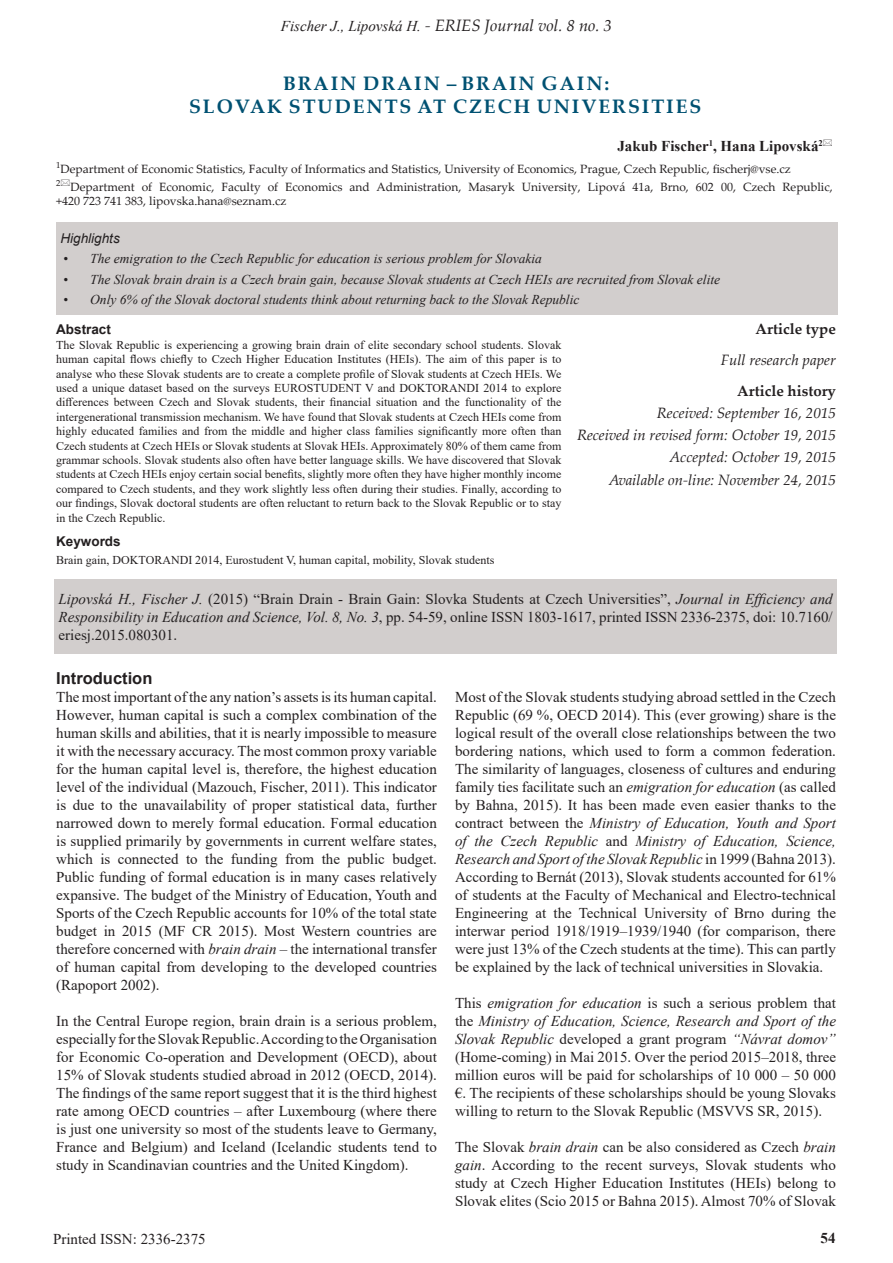
<style>
.page{position:relative;width:893px;height:1263px;background:#fff}
.page>*{position:absolute;margin:0;border:0;box-sizing:border-box;transform-origin:0 0}
.Nadpis_článku{font:700 19.5px "Palatino Linotype";letter-spacing:.1em;color:#005172}
.t1{font:italic 16.5px "Palatino Linotype";color:#231f20}
.Nadpis_1{font:700 16.5px "Arial";color:#231f20}
.Text{font:15px/18px "Times New Roman";color:#231f20;text-align:justify}
.Text-2{font:italic 15px "Palatino Linotype";color:#231f20}
.Autor{font:700 15px "Times New Roman";color:#231f20}
.Text-3{font:700 15px "Palatino Linotype";color:#231f20}
.t2{font:italic 13.5px "Times New Roman";color:#231f20}
.Text-4{font:italic 13.5px "Arial";color:#231f20}
.Nadpis_1-2{font:700 13.5px "Arial";color:#231f20}
.Text-5{font:700 13.5px "Arial";color:#231f20}
.Text-6{font:12px/14.4px "Times New Roman";color:#231f20;text-align:justify}
.Text_pozn__pod_čarou{font:12px "Palatino Linotype";color:#231f20}
.s1{font-family:"Times New Roman";font-size:15px}
.s2{font-style:italic}
</style>
<div class="page">
<div style="left:54px;top:579px;width:783px;height:75px;background:#d2cecd"></div>
<div style="left:56px;top:222px;width:782px;height:93px;background:#d2cecd"></div>
<p class="t1" style="left:281px;top:14px;width:333px"><span class="s1">Fischer J., Lipovská H.</span> - ERIES Journal vol. 8 no. 3</p>
<p class="Nadpis_článku" style="left:283px;top:69px;width:328px">BRAIN DRAIN – BRAIN GAIN:</p>
<p class="Nadpis_článku" style="left:189px;top:93px;width:514px">SLOVAK STUDENTS AT CZECH UNIVERSITIES</p>
<p class="Autor" style="left:617px;top:135px;width:207px">Jakub Fischer<sup>1</sup>, Hana Lipovská<sup>2</sup></p>
<p class="Text_pozn__pod_čarou" style="left:56px;top:160px;width:736px"><sup>1</sup>Department of Economic Statistics, Faculty of Informatics and Statistics, University of Economics, Prague, Czech Republic, fischerj@vse.cz</p>
<p class="Text_pozn__pod_čarou" style="left:56px;top:178px;width:778px"><sup>2</sup> Department of Economic, Faculty of Economics and Administration, Masaryk University, Lipová 41a, Brno, 602 00, Czech Republic,</p>
<p class="Text_pozn__pod_čarou" style="left:56px;top:193px;width:232px">+420 723 741 383, lipovska.hana@seznam.cz</p>
<p class="Text-4" style="left:60px;top:229px;width:61px">Highlights</p>
<p class="t2" style="left:63px;top:249px;width:480px">• The emigration to the Czech Republic for education is serious problem for Slovakia</p>
<p class="t2" style="left:63px;top:270px;width:658px">• The Slovak brain drain is a Czech brain gain, because Slovak students at Czech HEIs are recruited from Slovak elite</p>
<p class="t2" style="left:63px;top:290px;width:518px">• Only 6% of the Slovak doctoral students think about returning back to the Slovak Republic</p>
<p class="Nadpis_1-2" style="left:56px;top:320px;width:56px">Abstract</p>
<p class="Text-6" style="left:56px;top:337px;width:507px">The Slovak Republic is experiencing a growing brain drain of elite secondary school students. Slovak human capital flows chiefly to Czech Higher Education Institutes (HEIs). The aim of this paper is to analyse who these Slovak students are to create a complete profile of Slovak students at Czech HEIs. We used a unique dataset based on the surveys EUROSTUDENT V and DOKTORANDI 2014 to explore differences between Czech and Slovak students, their financial situation and the functionality of the intergenerational transmission mechanism. We have found that Slovak students at Czech HEIs come from highly educated families and from the middle and higher class families significantly more often than Czech students at Czech HEIs or Slovak students at Slovak HEIs. Approximately 80% of them came from grammar schools. Slovak students also often have better language skills. We have discovered that Slovak students at Czech HEIs enjoy certain social benefits, slightly more often they have higher monthly income compared to Czech students, and they work slightly less often during their studies. Finally, according to our findings, Slovak doctoral students are often reluctant to return back to the Slovak Republic or to stay in the Czech Republic.</p>
<p class="Text-5" style="left:56px;top:531px;width:66px">Keywords</p>
<p class="Text-6" style="left:56px;top:553px;width:440px">Brain gain, DOKTORANDI 2014, Eurostudent V, human capital, mobility, Slovak students</p>
<p class="Text-3" style="left:756px;top:318px;width:82px">Article type</p>
<p class="Text-2" style="left:721px;top:349px;width:117px">Full research paper</p>
<p class="Text-3" style="left:737px;top:380px;width:100px">Article history</p>
<p class="Text-2" style="left:657px;top:402px;width:181px">Received: September 16, 2015</p>
<p class="Text-2" style="left:577px;top:424px;width:260px">Received in revised form: October 19, 2015</p>
<p class="Text-2" style="left:669px;top:447px;width:168px">Accepted: October 19, 2015</p>
<p class="Text-2" style="left:609px;top:469px;width:229px">Available on-line: November 24, 2015</p>
<p class="Text" style="left:59px;top:589px;width:775px"><span class="s2">Lipovská H., Fischer J.</span> (2015) “Brain Drain - Brain Gain: Slovka Students at Czech Universities”, <span class="s2">Journal in Efficiency and Responsibility in Education and Science, Vol. 8, No. 3</span>, pp. 54-59, online ISSN 1803-1617, printed ISSN 2336-2375, doi: 10.7160/ eriesj.2015.080301.</p>
<p class="Nadpis_1" style="left:56px;top:667px;width:98px">Introduction</p>
<p class="Text" style="left:56px;top:688px;width:382px">The most important of the any nation’s assets is its human capital.<br>However, human capital is such a complex combination of the human skills and abilities, that it is nearly impossible to measure it with the necessary accuracy. The most common proxy variable for the human capital level is, therefore, the highest education level of the individual (Mazouch, Fischer, 2011). This indicator is due to the unavailability of proper statistical data, further narrowed down to merely formal education. Formal education is supplied primarily by governments in current welfare states, which is connected to the funding from the public budget.<br>Public funding of formal education is in many cases relatively expansive. The budget of the Ministry of Education, Youth and Sports of the Czech Republic accounts for 10% of the total state budget in 2015 (MF CR 2015). Most Western countries are therefore concerned with <span class="s2">brain drain</span> – the international transfer of human capital from developing to the developed countries (Rapoport 2002).</p>
<p class="Text" style="left:56px;top:1012px;width:382px">In the Central Europe region, brain drain is a serious problem, especially for the Slovak Republic. According to the Organisation for Economic Co-operation and Development (OECD), about 15% of Slovak students studied abroad in 2012 (OECD, 2014).<br>The findings of the same report suggest that it is the third highest rate among OECD countries – after Luxembourg (where there is just one university so most of the students leave to Germany, France and Belgium) and Iceland (Icelandic students tend to study in Scandinavian countries and the United Kingdom).</p>
<p class="Text" style="left:53px;top:1229px;width:154px">Printed ISSN: 2336-2375</p>
<p class="Text" style="left:455px;top:688px;width:382px">Most of the Slovak students studying abroad settled in the Czech Republic (69 %, OECD 2014). This (ever growing) share is the logical result of the overall close relationships between the two bordering nations, which used to form a common federation.<br>The similarity of languages, closeness of cultures and enduring family ties facilitate such an <span class="s2">emigration for education</span> (as called by Bahna, 2015). It has been made even easier thanks to the contract between the <span class="s2">Ministry of Education, Youth and Sport of the Czech Republic</span> and <span class="s2">Ministry of Education, Science, Research and Sport of the Slovak Republic</span> in 1999 (Bahna 2013).<br>According to Bernát (2013), Slovak students accounted for 61% of students at the Faculty of Mechanical and Electro-technical Engineering at the Technical University of Brno during the interwar period 1918/1919–1939/1940 (for comparison, there were just 13% of the Czech students at the time). This can partly be explained by the lack of technical universities in Slovakia.</p>
<p class="Text" style="left:455px;top:994px;width:382px">This <span class="s2">emigration for education</span> is such a serious problem that the <span class="s2">Ministry of Education, Science, Research and Sport of the Slovak Republic</span> developed a grant program <span class="s2">“Návrat domov” </span>(Home-coming) in Mai 2015. Over the period 2015–2018, three million euros will be paid for scholarships of 10 000 – 50 000 €. The recipients of these scholarships should be young Slovaks willing to return to the Slovak Republic (MSVVS SR, 2015).</p>
<p class="Text" style="left:455px;top:1138px;width:382px">The Slovak <span class="s2">brain drain</span> can be also considered as Czech <span class="s2">brain gain</span>. According to the recent surveys, Slovak students who study at Czech Higher Education Institutes (HEIs) belong to Slovak elites (Scio 2015 or Bahna 2015). Almost 70% of Slovak</p>
<p class="Autor" style="left:821px;top:1227px;width:16px">54</p>
</div>
